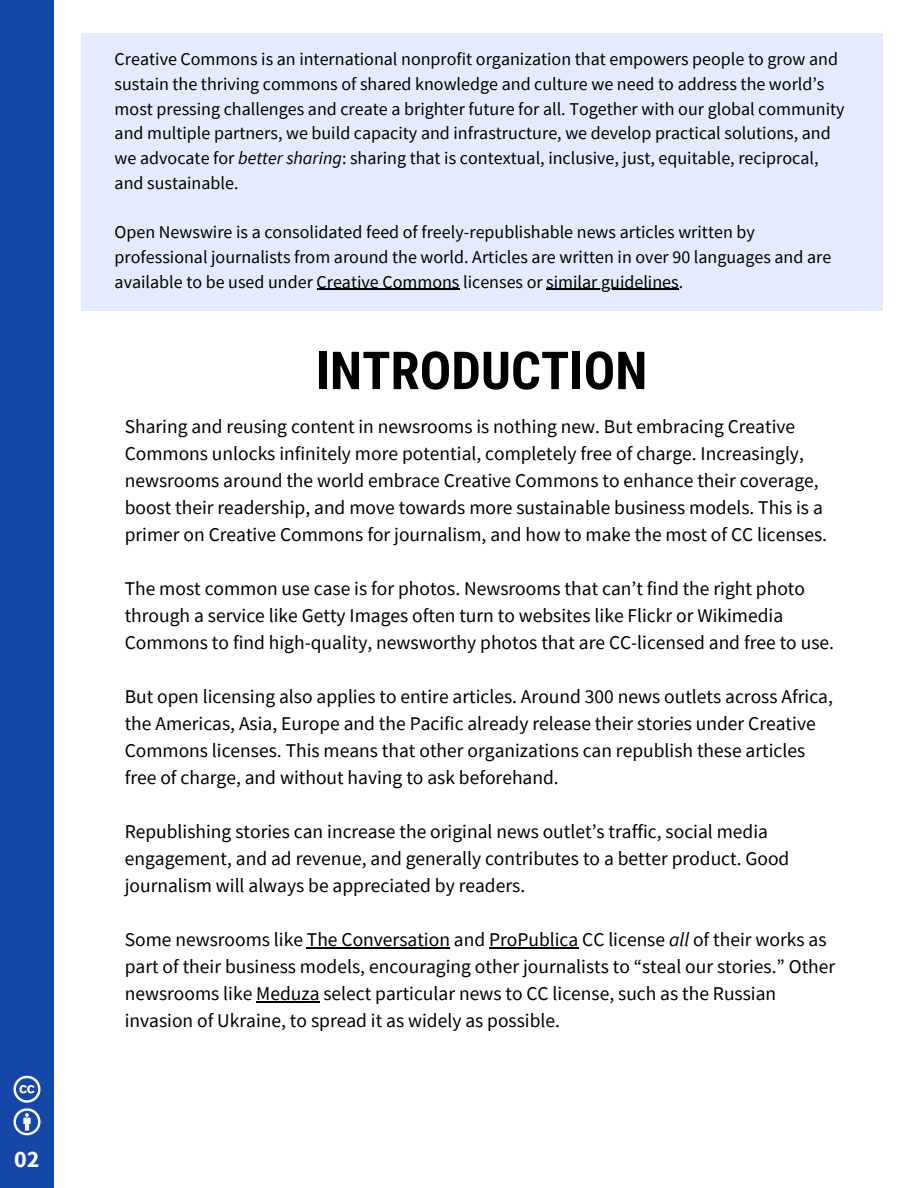
<style>
.page{position:relative;width:918px;height:1188px;background:#fff}
.page>*{position:absolute;margin:0;border:0;box-sizing:border-box;transform-origin:0 0}
.t1{font:700 52.5px "Roboto Condensed";color:#000}
.t2{font:700 24px "Source Sans Pro";color:#fff}
.t3{font:19.5px/27px "Source Sans Pro";color:#000}
.t4{font:18px/24.8px "Source Sans Pro";color:#000}
.s1{font-style:italic}
</style>
<div class="page">
<div style="left:0;top:0;width:54px;height:1188px;background:#1547a8"></div>
<svg style="left:14px;top:1076px;width:26px;height:59px"></svg>
<div style="left:81px;top:34px;width:801px;height:277px;background:#e3ebfd"></div>
<hr style="left:317px;top:289px;width:143px;height:1px;background:#000">
<hr style="left:546px;top:289px;width:133px;height:1px;background:#000">
<hr style="left:307px;top:947px;width:143px;height:1px;background:#000">
<hr style="left:489px;top:947px;width:89px;height:1px;background:#000">
<hr style="left:256px;top:1001px;width:64px;height:1px;background:#000">
<p class="t2" style="left:14px;top:1143px;width:27px">02</p>
<p class="t4" style="left:115px;top:47px;width:732px">Creative Commons is an international nonprofit organization that empowers people to grow and sustain the thriving commons of shared knowledge and culture we need to address the world’s most pressing challenges and create a brighter future for all. Together with our global community and multiple partners, we build capacity and infrastructure, we develop practical solutions, and we advocate for <span class="s1">better sharing</span>: sharing that is contextual, inclusive, just, equitable, reciprocal, and sustainable.</p>
<p class="t4" style="left:115px;top:220px;width:718px">Open Newswire is a consolidated feed of freely-republishable news articles written by professional journalists from around the world. Articles are written in over 90 languages and are available to be used under Creative Commons licenses or similar guidelines.</p>
<h1 class="t1" style="left:316px;top:334px;width:333px">INTRODUCTION</h1>
<p class="t3" style="left:125px;top:413px;width:704px">Sharing and reusing content in newsrooms is nothing new. But embracing Creative Commons unlocks infinitely more potential, completely free of charge. Increasingly, newsrooms around the world embrace Creative Commons to enhance their coverage, boost their readership, and move towards more sustainable business models. This is a primer on Creative Commons for journalism, and how to make the most of CC licenses.</p>
<p class="t3" style="left:125px;top:575px;width:711px">The most common use case is for photos. Newsrooms that can’t find the right photo through a service like Getty Images often turn to websites like Flickr or Wikimedia<br>Commons to find high-quality, newsworthy photos that are CC-licensed and free to use.</p>
<p class="t3" style="left:125px;top:683px;width:710px">But open licensing also applies to entire articles. Around 300 news outlets across Africa, the Americas, Asia, Europe and the Pacific already release their stories under Creative Commons licenses. This means that other organizations can republish these articles free of charge, and without having to ask beforehand.</p>
<p class="t3" style="left:125px;top:818px;width:666px">Republishing stories can increase the original news outlet’s traffic, social media engagement, and ad revenue, and generally contributes to a better product. Good journalism will always be appreciated by readers.</p>
<p class="t3" style="left:125px;top:926px;width:712px">Some newsrooms like The Conversation and ProPublica CC license <span class="s1">all</span> of their works as part of their business models, encouraging other journalists to “steal our stories.” Other newsrooms like Meduza select particular news to CC license, such as the Russian invasion of Ukraine, to spread it as widely as possible.</p>
</div>
